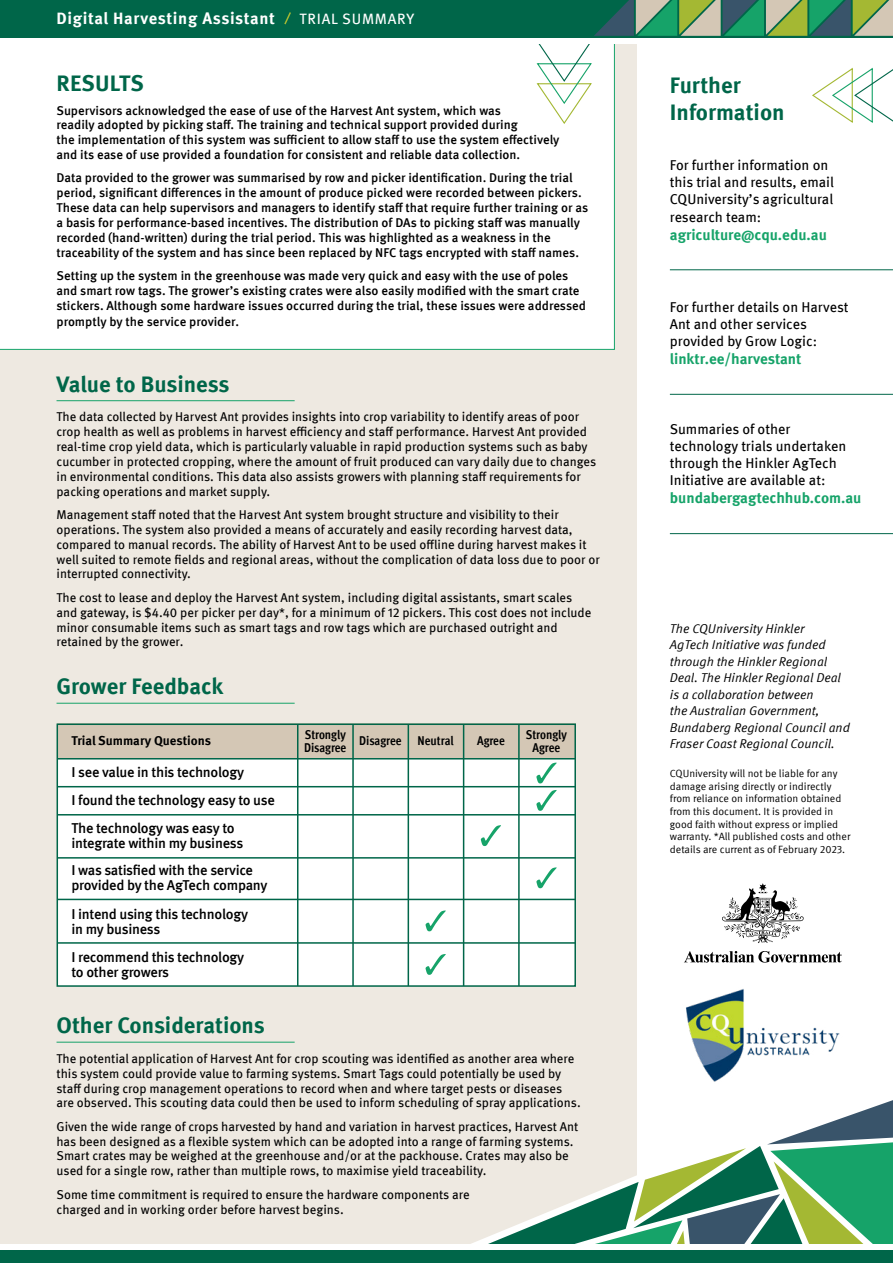
<style>
.page{position:relative;width:893px;height:1263px;background:#fff}
.page>*{position:absolute;margin:0;border:0;box-sizing:border-box;transform-origin:0 0}
.t1{font:700 22.5px/27px "Meta Pro";color:#006649}
.t2{font:700 16.5px "Meta Pro";letter-spacing:.04em;color:#fff}
.t3{font:700 15px "Meta Pro";color:#16a369}
.t4{font:15px "Meta Pro";letter-spacing:.05em;color:#fff}
.t5{font:14.25px/17.1px "Meta Pro";color:#000}
.t6{font:500 14.25px/27.9px "Meta Pro";letter-spacing:-.02em;color:#000}
.t7{font:12.75px/14.9px "Meta Pro";color:#000}
.t8{font:500 12.75px/14.9px "Meta Pro";color:#000}
.t9{font:italic 12.75px/16.5px "Meta Pro";color:#000}
.t10{font:700 condensed 12.75px/12.9px "Meta Pro";letter-spacing:-.005em;color:#000}
.t11{font:700 12.75px "Meta Pro";letter-spacing:-.005em;color:#000}
.t12{font:10.5px/12.6px "Meta Pro";color:#000}
</style>
<div class="page">
<div style="left:0;top:0;width:636px;height:1244px;background:#eee9e1"></div>
<div style="left:0;top:44px;width:615px;height:306px;background:#fff"></div>
<div style="left:0;top:0;width:468px;height:38px;background:#006649"></div>
<div style="left:424px;top:0;width:469px;height:38px;background:#006649"></div>
<svg style="left:284px;top:12px;width:7px;height:13px"></svg>
<svg style="left:471px;top:1055px;width:422px;height:189px"></svg>
<div style="left:1px;top:1250px;width:892px;height:13px;background:#006649"></div>
<hr style="left:670px;top:269px;width:223px;height:1px;background:#006649">
<hr style="left:670px;top:533px;width:223px;height:1px;background:#006649">
<hr style="left:670px;top:394px;width:223px;height:1px;background:#006649">
<div style="left:57px;top:724px;width:518px;height:262px;background:#fff"></div>
<div style="left:57px;top:724px;width:518px;height:35px;background:#d4c7b5"></div>
<div style="left:57px;top:723px;width:519px;height:264px;border:2px solid #006649"></div>
<hr style="left:57px;top:758px;width:518px;height:1px;background:#006649">
<hr style="left:57px;top:786px;width:518px;height:1px;background:#006649">
<hr style="left:57px;top:814px;width:518px;height:1px;background:#006649">
<hr style="left:57px;top:857px;width:518px;height:2px;background:#006649">
<hr style="left:57px;top:899px;width:518px;height:1px;background:#006649">
<hr style="left:57px;top:942px;width:518px;height:2px;background:#006649">
<hr style="left:297px;top:724px;width:1px;height:262px;background:#006649">
<hr style="left:352px;top:724px;width:2px;height:262px;background:#006649">
<hr style="left:408px;top:724px;width:1px;height:262px;background:#006649">
<hr style="left:463px;top:724px;width:1px;height:262px;background:#006649">
<hr style="left:518px;top:724px;width:2px;height:262px;background:#006649">
<svg style="left:536px;top:762px;width:21px;height:21px"></svg>
<svg style="left:536px;top:790px;width:21px;height:21px"></svg>
<svg style="left:481px;top:825px;width:20px;height:21px"></svg>
<svg style="left:536px;top:867px;width:21px;height:21px"></svg>
<svg style="left:426px;top:910px;width:20px;height:21px"></svg>
<svg style="left:426px;top:954px;width:20px;height:21px"></svg>
<hr style="left:57px;top:703px;width:238px;height:1px;background:#16a369">
<hr style="left:57px;top:1042px;width:238px;height:1px;background:#16a369">
<svg style="left:535px;top:0;width:358px;height:125px"></svg>
<hr style="left:57px;top:400px;width:238px;height:1px;background:#16a369">
<div style="left:0;top:38px;width:893px;height:6px;background:#fff"></div>
<svg style="left:684px;top:951px;width:158px;height:11px"></svg>
<svg style="left:722px;top:883px;width:82px;height:60px"></svg>
<img style="left:682px;top:989px;width:162px;height:95px">
<p class="t2" style="left:57px;top:5px;width:220px">Digital Harvesting Assistant</p>
<p class="t4" style="left:299px;top:7px;width:116px">TRIAL SUMMARY</p>
<h1 class="t1" style="left:57px;top:68px;width:89px">RESULTS</h1>
<p class="t8" style="left:57px;top:102px;width:505px">Supervisors acknowledged the ease of use of the Harvest Ant system, which was<br>readily adopted by picking staff. The training and technical support provided during<br>the implementation of this system was sufficient to allow staff to use the system effectively and its ease of use provided a foundation for consistent and reliable data collection.</p>
<p class="t8" style="left:57px;top:170px;width:533px">Data provided to the grower was summarised by row and picker identification. During the trial period, significant differences in the amount of produce picked were recorded between pickers.<br>These data can help supervisors and managers to identify staff that require further training or as a basis for performance-based incentives. The distribution of DAs to picking staff was manually recorded (hand-written) during the trial period. This was highlighted as a weakness in the traceability of the system and has since been replaced by NFC tags encrypted with staff names.</p>
<p class="t8" style="left:57px;top:267px;width:531px">Setting up the system in the greenhouse was made very quick and easy with the use of poles and smart row tags. The grower’s existing crates were also easily modified with the smart crate stickers. Although some hardware issues occurred during the trial, these issues were addressed promptly by the service provider.</p>
<h1 class="t1" style="left:57px;top:369px;width:175px">Value to Business</h1>
<p class="t7" style="left:57px;top:409px;width:541px">The data collected by Harvest Ant provides insights into crop variability to identify areas of poor crop health as well as problems in harvest efficiency and staff performance. Harvest Ant provided real-time crop yield data, which is particularly valuable in rapid production systems such as baby cucumber in protected cropping, where the amount of fruit produced can vary daily due to changes in environmental conditions. This data also assists growers with planning staff requirements for packing operations and market supply.</p>
<p class="t7" style="left:57px;top:506px;width:545px">Management staff noted that the Harvest Ant system brought structure and visibility to their operations. The system also provided a means of accurately and easily recording harvest data, compared to manual records. The ability of Harvest Ant to be used offline during harvest makes it well suited to remote fields and regional areas, without the complication of data loss due to poor or interrupted connectivity.</p>
<p class="t7" style="left:57px;top:589px;width:536px">The cost to lease and deploy the Harvest Ant system, including digital assistants, smart scales and gateway, is $4.40 per picker per day*, for a minimum of 12 pickers. This cost does not include minor consumable items such as smart tags and row tags which are purchased outright and retained by the grower.</p>
<h1 class="t1" style="left:57px;top:671px;width:168px">Grower Feedback</h1>
<p class="t11" style="left:71px;top:731px;width:141px">Trial Summary Questions</p>
<p class="t6" style="left:71px;top:757px;width:205px">I see value in this technology<br>I found the technology easy to use<br>The technology was easy to</p>
<p class="t6" style="left:71px;top:829px;width:183px;line-height:27.2px">integrate within my business<br>I was satisfied with the service</p>
<p class="t6" style="left:71px;top:870px;width:198px;line-height:28.5px">provided by the AgTech company<br>I intend using this technology</p>
<p class="t6" style="left:71px;top:914px;width:174px;line-height:28.5px">in my business<br>I recommend this technology</p>
<p class="t6" style="left:71px;top:958px;width:99px">to other growers</p>
<p class="t10" style="left:304px;top:727px;width:44px">Strongly<br>Disagree</p>
<p class="t10" style="left:359px;top:733px;width:44px">Disagree</p>
<p class="t10" style="left:418px;top:733px;width:38px">Neutral</p>
<p class="t10" style="left:477px;top:733px;width:29px">Agree</p>
<p class="t10" style="left:526px;top:727px;width:42px;text-align:center">Strongly<br>Agree</p>
<h1 class="t1" style="left:57px;top:1010px;width:210px">Other Considerations</h1>
<p class="t7" style="left:57px;top:1050px;width:526px">The potential application of Harvest Ant for crop scouting was identified as another area where this system could provide value to farming systems. Smart Tags could potentially be used by staff during crop management operations to record when and where target pests or diseases are observed. This scouting data could then be used to inform scheduling of spray applications.</p>
<p class="t7" style="left:57px;top:1118px;width:523px">Given the wide range of crops harvested by hand and variation in harvest practices, Harvest Ant has been designed as a flexible system which can be adopted into a range of farming systems.<br>Smart crates may be weighed at the greenhouse and/or at the packhouse. Crates may also be used for a single row, rather than multiple rows, to maximise yield traceability.</p>
<p class="t7" style="left:57px;top:1186px;width:415px">Some time commitment is required to ensure the hardware components are charged and in working order before harvest begins.</p>
<h1 class="t1" style="left:670px;top:70px;width:116px">Further<br>Information</h1>
<p class="t5" style="left:670px;top:156px;width:166px">For further information on this trial and results, email<br>CQUniversity’s agricultural research team:</p>
<p class="t3" style="left:670px;top:223px;width:159px">agriculture@cqu.edu.au</p>
<p class="t5" style="left:670px;top:298px;width:180px">For further details on Harvest<br>Ant and other services provided by Grow Logic:</p>
<p class="t3" style="left:670px;top:347px;width:133px">linktr.ee/harvestant</p>
<p class="t5" style="left:670px;top:420px;width:178px">Summaries of other technology trials undertaken through the Hinkler AgTech<br>Initiative are available at:</p>
<p class="t3" style="left:670px;top:486px;width:193px">bundabergagtechhub.com.au</p>
<p class="t9" style="left:670px;top:619px;width:182px">The CQUniversity Hinkler<br>AgTech Initiative was funded through the Hinkler Regional<br>Deal. The Hinkler Regional Deal is a collaboration between<br>the Australian Government,<br>Bundaberg Regional Council and<br>Fraser Coast Regional Council.</p>
<p class="t12" style="left:670px;top:766px;width:182px">CQUniversity will not be liable for any damage arising directly or indirectly from reliance on information obtained from this document. It is provided in good faith without express or implied warranty. *All published costs and other details are current as of February 2023.</p>
</div>
